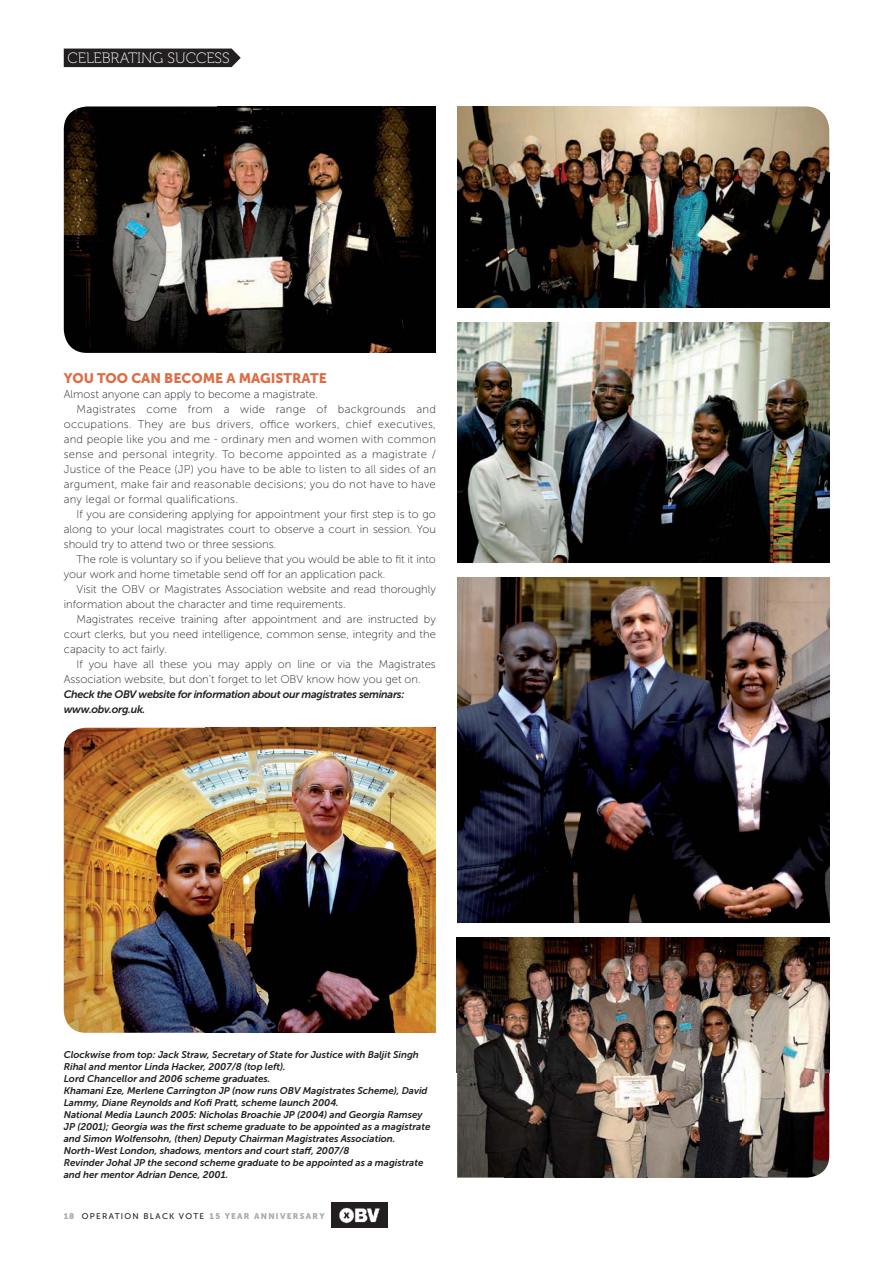
<style>
.page{position:relative;width:893px;height:1263px;background:#fff}
.page>*{position:absolute;margin:0;border:0;box-sizing:border-box;transform-origin:0 0}
.t1{font:15px "Museo 100";color:#fff}
.t2{font:13.8px "Museo Sans 900";color:#de6d45}
.t3{font:11.25px "Museo Sans 100";color:#231f20}
.t4{font:11.25px "Museo Sans 100";letter-spacing:.02em;color:#231f20}
.t5{font:italic 10.8px/15px "Museo Sans 700";letter-spacing:-.03em;color:#231f20}
.t6{font:italic 9.75px/12px "Museo Sans 700";letter-spacing:-.005em;color:#231f20}
.t7{font:8.25px "Museo Sans 900";letter-spacing:.15em;color:#a7a9ac}
.s1{font-family:"Museo Sans 500";color:#231f20}
</style>
<div class="page">
<img style="left:457px;top:323px;width:372px;height:240px">
<img style="left:457px;top:578px;width:372px;height:345px">
<img style="left:741px;top:1073px;width:88px;height:105px">
<img style="left:457px;top:1073px;width:47px;height:105px">
<img style="left:504px;top:1073px;width:237px;height:105px">
<img style="left:457px;top:937px;width:372px;height:136px">
<img style="left:64px;top:728px;width:372px;height:305px;border-radius:22px">
<img style="left:205px;top:728px;width:231px;height:305px">
<div style="left:64px;top:49px;width:177px;height:18px;background:#231f20"></div>
<img style="left:64px;top:107px;width:372px;height:246px;border-radius:23px">
<img style="left:217px;top:107px;width:219px;height:246px">
<img style="left:457px;top:107px;width:372px;height:201px;border-radius:23px">
<img style="left:632px;top:173px;width:197px;height:135px">
<img style="left:457px;top:107px;width:175px;height:201px">
<img style="left:331px;top:1202px;width:56px;height:26px">
<h1 class="t1" style="left:68px;top:52px;width:163px">CELEBRATING SUCCESS</h1>
<p class="t2" style="left:64px;top:373px;width:264px">YOU TOO CAN BECOME A MAGISTRATE</p>
<p class="t3" style="left:64px;top:390px;width:256px">Almost anyone can apply to become a magistrate.</p>
<p class="t4" style="left:77px;top:405px;width:361px">Magistrates come from a wide range of backgrounds and</p>
<p class="t4" style="left:64px;top:420px;width:373px">occupations. They are bus drivers, office workers, chief executives,</p>
<p class="t4" style="left:64px;top:435px;width:373px">and people like you and me - ordinary men and women with common</p>
<p class="t4" style="left:64px;top:450px;width:373px">sense and personal integrity. To become appointed as a magistrate /</p>
<p class="t4" style="left:64px;top:465px;width:373px">Justice of the Peace (JP) you have to be able to listen to all sides of an</p>
<p class="t4" style="left:64px;top:480px;width:373px">argument, make fair and reasonable decisions; you do not have to have</p>
<p class="t4" style="left:64px;top:495px;width:176px">any legal or formal qualifications.</p>
<p class="t3" style="left:77px;top:510px;width:361px">If you are considering applying for appointment your first step is to go</p>
<p class="t3" style="left:64px;top:525px;width:373px">along to your local magistrates court to observe a court in session. You</p>
<p class="t3" style="left:64px;top:540px;width:214px">should try to attend two or three sessions.</p>
<p class="t3" style="left:77px;top:555px;width:361px">The role is voluntary so if you believe that you would be able to fit it into</p>
<p class="t3" style="left:64px;top:570px;width:323px">your work and home timetable send off for an application pack.</p>
<p class="t3" style="left:77px;top:585px;width:361px">Visit the OBV or Magistrates Association website and read thoroughly</p>
<p class="t3" style="left:64px;top:600px;width:283px">information about the character and time requirements.</p>
<p class="t3" style="left:77px;top:615px;width:361px">Magistrates receive training after appointment and are instructed by</p>
<p class="t3" style="left:64px;top:630px;width:373px">court clerks, but you need intelligence, common sense, integrity and the</p>
<p class="t3" style="left:64px;top:645px;width:105px">capacity to act fairly.</p>
<p class="t3" style="left:77px;top:660px;width:361px">If you have all these you may apply on line or via the Magistrates</p>
<p class="t3" style="left:64px;top:675px;width:358px">Association website, but don’t forget to let OBV know how you get on.</p>
<p class="t5" style="left:64px;top:688px;width:342px">Check the OBV website for information about our magistrates seminars: www.obv.org.uk.</p>
<p class="t6" style="left:64px;top:1049px;width:368px">Clockwise from top: Jack Straw, Secretary of State for Justice with Baljit Singh Rihal and mentor Linda Hacker, 2007/8 (top left).<br>Lord Chancellor and 2006 scheme graduates.<br>Khamani Eze, Merlene Carrington JP (now runs OBV Magistrates Scheme), David Lammy, Diane Reynolds and Kofi Pratt, scheme launch 2004.<br>National Media Launch 2005: Nicholas Broachie JP (2004) and Georgia Ramsey JP (2001); Georgia was the first scheme graduate to be appointed as a magistrate and Simon Wolfensohn, (then) Deputy Chairman Magistrates Association.<br>North-West London, shadows, mentors and court staff, 2007/8<br>Revinder Johal JP the second scheme graduate to be appointed as a magistrate and her mentor Adrian Dence, 2001.</p>
<p class="t7" style="left:64px;top:1213px;width:262px">18 <span class="s1">OPERATION BLACK VOTE</span> 15 YEAR ANNIVERSARY</p>
</div>
